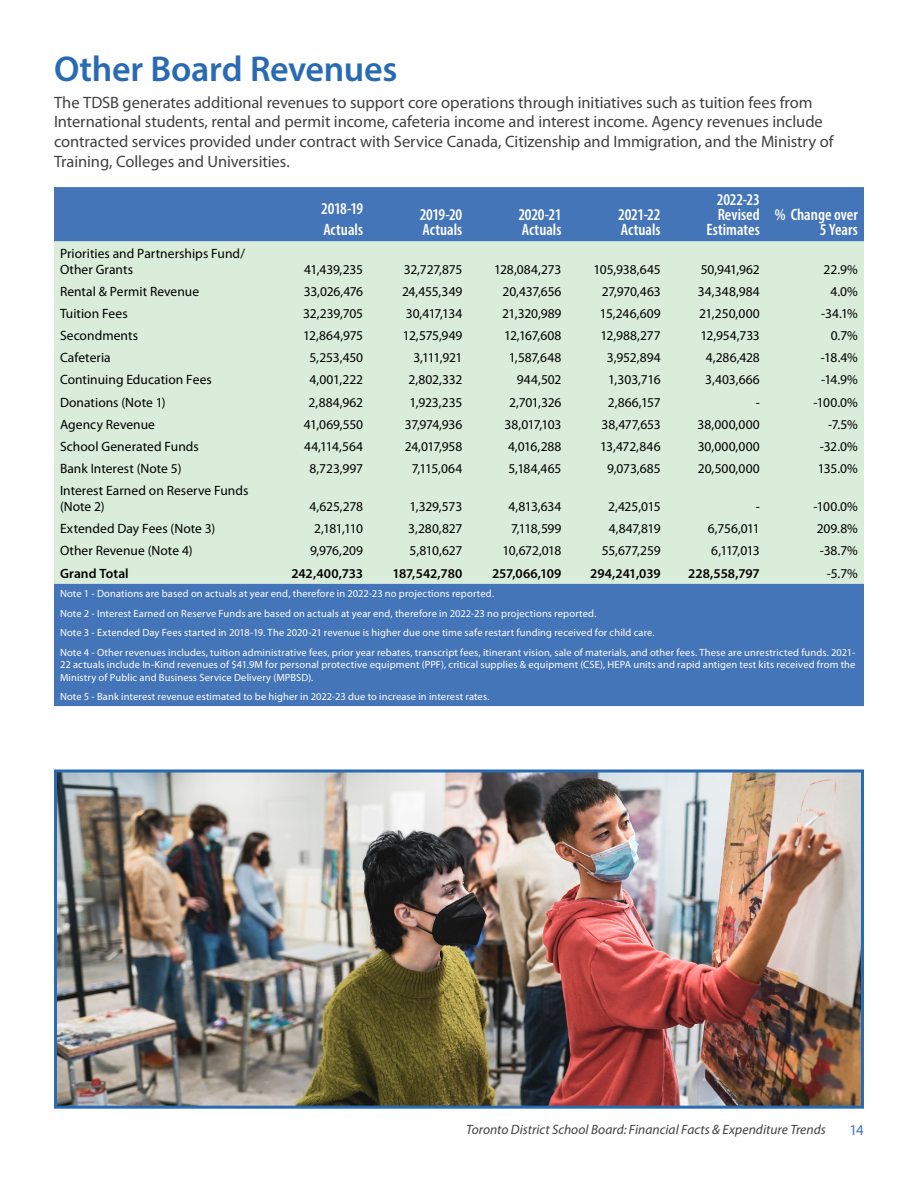
<style>
.page{position:relative;width:918px;height:1188px;background:#fff}
.page>*{position:absolute;margin:0;border:0;box-sizing:border-box;transform-origin:0 0}
.t1{font:600 36px "Myriad Pro";letter-spacing:-.01em;color:#296bb3}
.t2{font:16.5px/19.8px "Myriad Pro";letter-spacing:-.005em;color:#414042}
.t3{font:600 condensed 16.5px/15px "Myriad Pro";color:#fff}
.t4{font:15px "Myriad Pro";color:#4475b8}
.t5{font:13.5px/16.2px "Myriad Pro";color:#000}
.t6{font:600 13.5px "Myriad Pro";color:#000}
.t7{font:italic 13.5px "Myriad Pro";color:#414042}
.t8{font:10.5px/12.6px "Myriad Pro";letter-spacing:.01em;color:#fff;text-align:justify}
</style>
<div class="page">
<div style="left:54px;top:187px;width:810px;height:519px;background:#4475b8"></div>
<div style="left:54px;top:241px;width:810px;height:343px;background:#daedda"></div>
<img style="left:58px;top:774px;width:802px;height:331px">
<div style="left:54px;top:770px;width:810px;height:339px;border:3px solid #296bb3"></div>
<h2 class="t1" style="left:54px;top:46px;width:345px">Other Board Revenues</h2>
<p class="t2" style="left:54px;top:92px;width:781px">The TDSB generates additional revenues to support core operations through initiatives such as tuition fees from International students, rental and permit income, cafeteria income and interest income. Agency revenues include contracted services provided under contract with Service Canada, Citizenship and Immigration, and the Ministry of Training, Colleges and Universities.</p>
<p class="t3" style="left:321px;top:200px;width:43px">2018-19</p>
<p class="t3" style="left:323px;top:222px;width:41px">Actuals</p>
<p class="t3" style="left:707px;top:192px;width:55px;text-align:right">2022-23<br>Revised<br>Estimates</p>
<p class="t3" style="left:775px;top:207px;width:85px;text-align:right">% Change over<br>5 Years</p>
<p class="t3" style="left:420px;top:207px;width:44px">2019-20<br>Actuals</p>
<p class="t3" style="left:518px;top:207px;width:45px">2020-21<br>Actuals</p>
<p class="t3" style="left:618px;top:207px;width:44px">2021-22<br>Actuals</p>
<p class="t5" style="left:60px;top:245px;width:186px">Priorities and Partnerships Fund/<br>Other Grants</p>
<p class="t5" style="left:304px;top:261px;width:60px">41,439,235</p>
<p class="t5" style="left:404px;top:261px;width:60px">32,727,875</p>
<p class="t5" style="left:494px;top:261px;width:69px">128,084,273</p>
<p class="t5" style="left:594px;top:261px;width:69px">105,938,645</p>
<p class="t5" style="left:701px;top:261px;width:61px">50,941,962</p>
<p class="t5" style="left:824px;top:261px;width:36px">22.9%</p>
<p class="t5" style="left:60px;top:283px;width:141px">Rental &amp; Permit Revenue</p>
<p class="t5" style="left:304px;top:283px;width:61px">33,026,476</p>
<p class="t5" style="left:402px;top:283px;width:62px">24,455,349</p>
<p class="t5" style="left:503px;top:283px;width:60px">20,437,656</p>
<p class="t5" style="left:602px;top:283px;width:60px">27,970,463</p>
<p class="t5" style="left:698px;top:283px;width:64px">34,348,984</p>
<p class="t5" style="left:830px;top:283px;width:29px">4.0%</p>
<p class="t5" style="left:60px;top:305px;width:69px">Tuition Fees</p>
<p class="t5" style="left:303px;top:305px;width:61px">32,239,705</p>
<p class="t5" style="left:406px;top:305px;width:58px">30,417,134</p>
<p class="t5" style="left:502px;top:305px;width:61px">21,320,989</p>
<p class="t5" style="left:600px;top:305px;width:62px">15,246,609</p>
<p class="t5" style="left:699px;top:305px;width:62px">21,250,000</p>
<p class="t5" style="left:821px;top:305px;width:38px">-34.1%</p>
<p class="t5" style="left:60px;top:327px;width:80px">Secondments</p>
<p class="t5" style="left:303px;top:327px;width:61px">12,864,975</p>
<p class="t5" style="left:403px;top:327px;width:61px">12,575,949</p>
<p class="t5" style="left:504px;top:327px;width:59px">12,167,608</p>
<p class="t5" style="left:601px;top:327px;width:62px">12,988,277</p>
<p class="t5" style="left:701px;top:327px;width:61px">12,954,733</p>
<p class="t5" style="left:831px;top:327px;width:29px">0.7%</p>
<p class="t5" style="left:60px;top:349px;width:52px">Cafeteria</p>
<p class="t5" style="left:310px;top:349px;width:55px">5,253,450</p>
<p class="t5" style="left:413px;top:349px;width:50px">3,111,921</p>
<p class="t5" style="left:509px;top:349px;width:54px">1,587,648</p>
<p class="t5" style="left:607px;top:349px;width:55px">3,952,894</p>
<p class="t5" style="left:706px;top:349px;width:56px">4,286,428</p>
<p class="t5" style="left:821px;top:349px;width:39px">-18.4%</p>
<p class="t5" style="left:60px;top:372px;width:153px">Continuing Education Fees</p>
<p class="t5" style="left:310px;top:372px;width:55px">4,001,222</p>
<p class="t5" style="left:408px;top:372px;width:55px">2,802,332</p>
<p class="t5" style="left:517px;top:372px;width:46px">944,502</p>
<p class="t5" style="left:608px;top:372px;width:54px">1,303,716</p>
<p class="t5" style="left:705px;top:372px;width:56px">3,403,666</p>
<p class="t5" style="left:821px;top:372px;width:38px">-14.9%</p>
<p class="t5" style="left:60px;top:394px;width:107px">Donations (Note 1)</p>
<p class="t5" style="left:309px;top:394px;width:56px">2,884,962</p>
<p class="t5" style="left:409px;top:394px;width:54px">1,923,235</p>
<p class="t5" style="left:509px;top:394px;width:54px">2,701,326</p>
<p class="t5" style="left:608px;top:394px;width:54px">2,866,157</p>
<p class="t5" style="left:756px;top:394px;width:6px">-</p>
<p class="t5" style="left:813px;top:394px;width:46px">-100.0%</p>
<p class="t5" style="left:60px;top:416px;width:97px">Agency Revenue</p>
<p class="t5" style="left:304px;top:416px;width:61px">41,069,550</p>
<p class="t5" style="left:405px;top:416px;width:59px">37,974,936</p>
<p class="t5" style="left:505px;top:416px;width:58px">38,017,103</p>
<p class="t5" style="left:602px;top:416px;width:61px">38,477,653</p>
<p class="t5" style="left:698px;top:416px;width:64px">38,000,000</p>
<p class="t5" style="left:828px;top:416px;width:31px">-7.5%</p>
<p class="t5" style="left:60px;top:438px;width:140px">School Generated Funds</p>
<p class="t5" style="left:304px;top:438px;width:61px">44,114,564</p>
<p class="t5" style="left:405px;top:438px;width:59px">24,017,958</p>
<p class="t5" style="left:508px;top:438px;width:55px">4,016,288</p>
<p class="t5" style="left:600px;top:438px;width:62px">13,472,846</p>
<p class="t5" style="left:698px;top:438px;width:64px">30,000,000</p>
<p class="t5" style="left:820px;top:438px;width:40px">-32.0%</p>
<p class="t5" style="left:60px;top:460px;width:123px">Bank Interest (Note 5)</p>
<p class="t5" style="left:310px;top:460px;width:55px">8,723,997</p>
<p class="t5" style="left:412px;top:460px;width:52px">7,115,064</p>
<p class="t5" style="left:509px;top:460px;width:55px">5,184,465</p>
<p class="t5" style="left:607px;top:460px;width:55px">9,073,685</p>
<p class="t5" style="left:698px;top:460px;width:63px">20,500,000</p>
<p class="t5" style="left:818px;top:460px;width:42px">135.0%</p>
<p class="t5" style="left:60px;top:482px;width:190px">Interest Earned on Reserve Funds (Note 2)</p>
<p class="t5" style="left:310px;top:498px;width:55px">4,625,278</p>
<p class="t5" style="left:409px;top:498px;width:54px">1,329,573</p>
<p class="t5" style="left:508px;top:498px;width:55px">4,813,634</p>
<p class="t5" style="left:608px;top:498px;width:54px">2,425,015</p>
<p class="t5" style="left:756px;top:498px;width:6px">-</p>
<p class="t5" style="left:813px;top:498px;width:46px">-100.0%</p>
<p class="t5" style="left:60px;top:521px;width:157px">Extended Day Fees (Note 3)</p>
<p class="t5" style="left:314px;top:521px;width:50px">2,181,110</p>
<p class="t5" style="left:408px;top:521px;width:56px">3,280,827</p>
<p class="t5" style="left:511px;top:521px;width:52px">7,118,599</p>
<p class="t5" style="left:609px;top:521px;width:53px">4,847,819</p>
<p class="t5" style="left:708px;top:521px;width:54px">6,756,011</p>
<p class="t5" style="left:817px;top:521px;width:43px">209.8%</p>
<p class="t5" style="left:60px;top:543px;width:134px">Other Revenue (Note 4)</p>
<p class="t5" style="left:310px;top:543px;width:55px">9,976,209</p>
<p class="t5" style="left:410px;top:543px;width:54px">5,810,627</p>
<p class="t5" style="left:503px;top:543px;width:61px">10,672,018</p>
<p class="t5" style="left:602px;top:543px;width:60px">55,677,259</p>
<p class="t5" style="left:711px;top:543px;width:50px">6,117,013</p>
<p class="t5" style="left:820px;top:543px;width:40px">-38.7%</p>
<p class="t6" style="left:60px;top:564px;width:70px">Grand Total</p>
<p class="t6" style="left:291px;top:564px;width:73px">242,400,733</p>
<p class="t6" style="left:392px;top:564px;width:72px">187,542,780</p>
<p class="t6" style="left:492px;top:564px;width:71px">257,066,109</p>
<p class="t6" style="left:590px;top:564px;width:72px">294,241,039</p>
<p class="t6" style="left:688px;top:564px;width:73px">228,558,797</p>
<p class="t5" style="left:827px;top:565px;width:33px">-5.7%</p>
<p class="t8" style="left:60px;top:587px;width:436px">Note 1 - Donations are based on actuals at year end, therefore in 2022-23 no projections reported.</p>
<p class="t8" style="left:60px;top:607px;width:538px">Note 2 - Interest Earned on Reserve Funds are based on actuals at year end, therefore in 2022-23 no projections reported.</p>
<p class="t8" style="left:60px;top:626px;width:596px">Note 3 - Extended Day Fees started in 2018-19. The 2020-21 revenue is higher due one time safe restart funding received for child care.</p>
<p class="t8" style="left:60px;top:646px;width:797px">Note 4 - Other revenues includes, tuition administrative fees, prior year rebates, transcript fees, itinerant vision, sale of materials, and other fees. These are unrestricted funds. 2021- 22 actuals include In-Kind revenues of $41.9M for personal protective equipment (PPF), critical supplies &amp; equipment (CSE), HEPA units and rapid antigen test kits received from the Ministry of Public and Business Service Delivery (MPBSD).</p>
<p class="t8" style="left:60px;top:690px;width:431px">Note 5 - Bank interest revenue estimated to be higher in 2022-23 due to increase in interest rates.</p>
<p class="t7" style="left:466px;top:1121px;width:361px">Toronto District School Board: Financial Facts &amp; Expenditure Trends</p>
<p class="t4" style="left:849px;top:1120px;width:16px">14</p>
</div>
